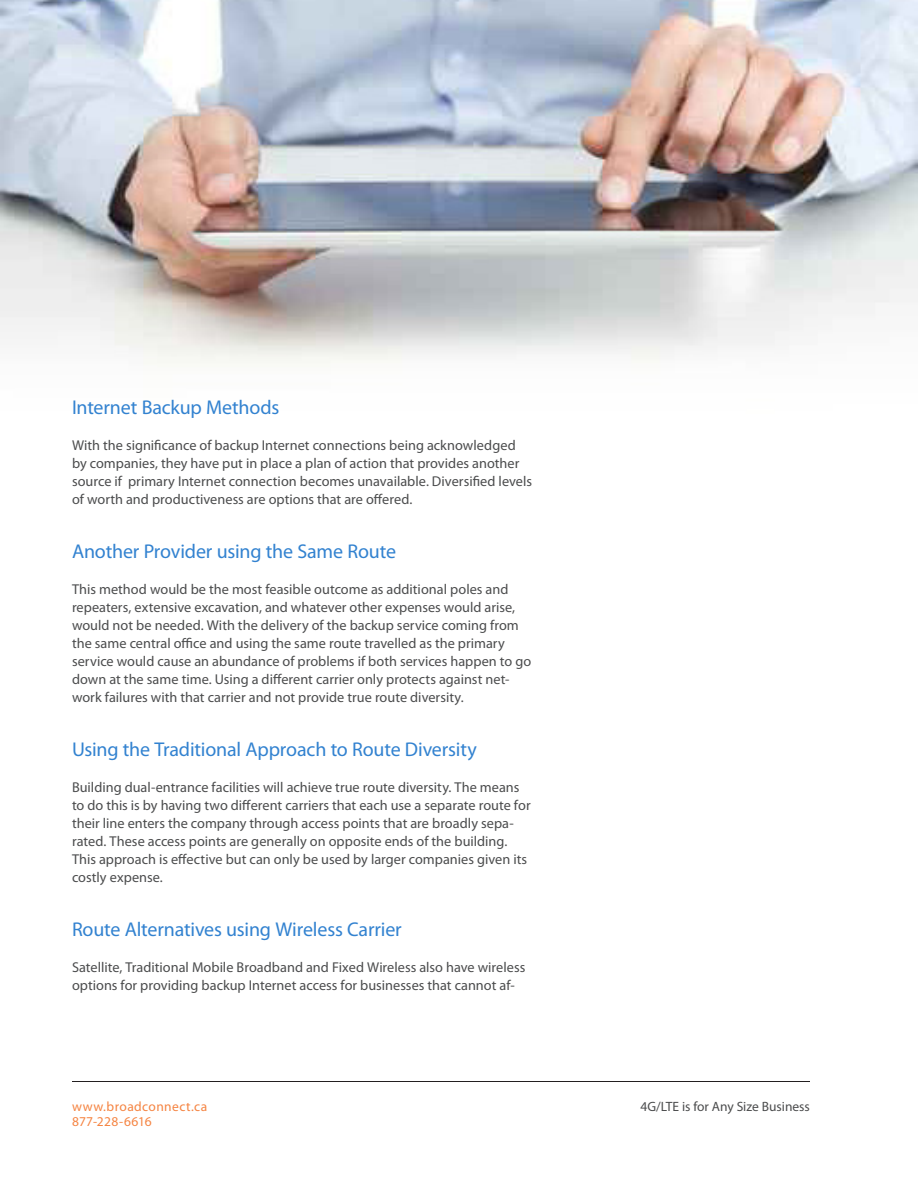
<style>
.page{position:relative;width:918px;height:1188px;background:#fff}
.page>*{position:absolute;margin:0;border:0;box-sizing:border-box;transform-origin:0 0}
.t1{font:19.95px "Myriad Pro";letter-spacing:-.01em;color:#3282d0}
.t2{font:14.25px/18px "Myriad Pro";color:#4b4c4d}
.t3{font:13.5px/15px "Myriad Pro";letter-spacing:.03em;color:#f58442}
.t4{font:13.5px "Myriad Pro";color:#4b4c4d}
</style>
<div class="page">
<hr style="left:72px;top:1081px;width:738px;height:1px;background:#231f20">
<img style="left:0;top:0;width:918px;height:364px">
<p class="t1" style="left:72px;top:395px;width:209px">Internet Backup Methods</p>
<p class="t2" style="left:72px;top:436px;width:462px">With the significance of backup Internet connections being acknowledged by companies, they have put in place a plan of action that provides another source if primary Internet connection becomes unavailable. Diversified levels of worth and productiveness are options that are offered.</p>
<p class="t1" style="left:72px;top:539px;width:326px">Another Provider using the Same Route</p>
<p class="t2" style="left:72px;top:580px;width:461px">This method would be the most feasible outcome as additional poles and repeaters, extensive excavation, and whatever other expenses would arise, would not be needed. With the delivery of the backup service coming from the same central office and using the same route travelled as the primary service would cause an abundance of problems if both services happen to go down at the same time. Using a different carrier only protects against net&shy;work failures with that carrier and not provide true route diversity.</p>
<p class="t1" style="left:72px;top:737px;width:406px">Using the Traditional Approach to Route Diversity</p>
<p class="t2" style="left:72px;top:778px;width:460px">Building dual-entrance facilities will achieve true route diversity. The means to do this is by having two different carriers that each use a separate route for their line enters the company through access points that are broadly sepa&shy;rated. These access points are generally on opposite ends of the building.<br>This approach is effective but can only be used by larger companies given its costly expense.</p>
<p class="t1" style="left:72px;top:917px;width:331px">Route Alternatives using Wireless Carrier</p>
<p class="t2" style="left:72px;top:958px;width:455px">Satellite, Traditional Mobile Broadband and Fixed Wireless also have wireless options for providing backup Internet access for businesses that cannot af-</p>
<p class="t3" style="left:72px;top:1098px;width:137px">www.broadconnect.ca<br>877-228-6616</p>
<p class="t4" style="left:640px;top:1098px;width:171px">4G/LTE is for Any Size Business</p>
</div>
